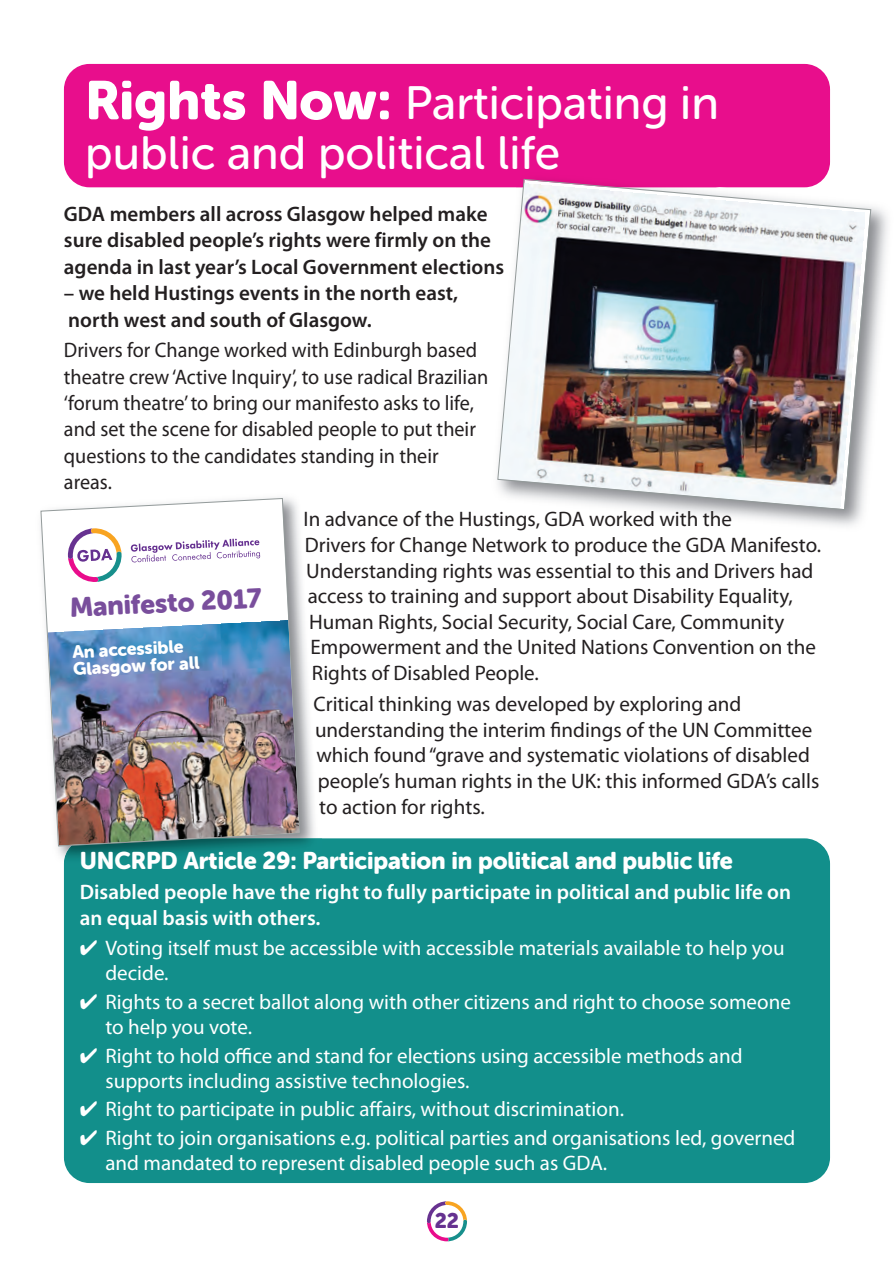
<style>
.page{position:relative;width:894px;height:1264px;background:#fff}
.page>*{position:absolute;margin:0;border:0;box-sizing:border-box;transform-origin:0 0}
.t1{font:46.5px/49.5px "Museo Sans Rounded 500";color:#fff}
.t2{font:26.85px "Museo Sans Rounded 900";color:#794e9c}
.t3{font:24px "Museo Sans Rounded 900";letter-spacing:-.005em;color:#fff}
.t4{font:21px/25.5px "Myriad Pro";color:#231f20}
.t5{font:21px/25.2px "Myriad Pro";color:#fff}
.t6{font:21px/26.4px "Myriad Pro";color:#231f20;scale:.96 1}
.t7{font:600 21px/26.4px "Myriad Pro";color:#231f20}
.t8{font:600 21px/26px "Myriad Pro";color:#fff}
.t9{font:21px "Museo Sans Rounded 900";color:#653290}
.t10{font:17.7px/17.1px "Museo Sans Rounded 900";color:#fff}
.s1{font-family:"Museo Sans Rounded 900";font-size:54px}
</style>
<div class="page">
<div style="left:64px;top:838px;width:765px;height:344px;background:#128f8b;border-radius:26px"></div>
<img style="left:58px;top:582px;width:256px;height:286px">
<img style="left:64px;top:838px;width:259px;height:29px">
<img style="left:40px;top:497px;width:261px;height:349px">
<svg style="left:427px;top:1201px;width:40px;height:39px"></svg>
<div style="left:64px;top:64px;width:765px;height:123px;background:#e80e8c;border-radius:26px"></div>
<img style="left:496px;top:178px;width:375px;height:332px">
<h1 class="t1" style="left:85px;top:78px;width:635px"><span class="s1">Rights Now:</span> Participating in public and political life</h1>
<p class="t7" style="left:64px;top:202px;width:441px">GDA members all across Glasgow helped make sure disabled people’s rights were firmly on the agenda in last year’s Local Government elections</p>
<p class="t7" style="left:64px;top:281px;width:395px">– we held Hustings events in the north east, north west and south of Glasgow.</p>
<p class="t6" style="left:64px;top:338px;width:443px">Drivers for Change worked with Edinburgh based theatre crew ‘Active Inquiry’, to use radical Brazilian ‘forum theatre’ to bring our manifesto asks to life, and set the scene for disabled people to put their questions to the candidates standing in their areas.</p>
<p class="t4" style="left:303px;top:508px;width:430px">In advance of the Hustings, GDA worked with the</p>
<p class="t4" style="left:305px;top:533px;width:517px">Drivers for Change Network to produce the GDA Manifesto.</p>
<p class="t4" style="left:306px;top:559px;width:508px">Understanding rights was essential to this and Drivers had</p>
<p class="t4" style="left:307px;top:584px;width:486px">access to training and support about Disability Equality,</p>
<p class="t4" style="left:309px;top:610px;width:476px">Human Rights, Social Security, Social Care, Community</p>
<p class="t4" style="left:310px;top:635px;width:507px">Empowerment and the United Nations Convention on the</p>
<p class="t4" style="left:312px;top:661px;width:228px">Rights of Disabled People.</p>
<p class="t4" style="left:313px;top:693px;width:507px">Critical thinking was developed by exploring and understanding the interim findings of the UN Committee which found “grave and systematic violations of disabled people’s human rights in the UK: this informed GDA’s calls to action for rights.</p>
<p class="t3" style="left:80px;top:846px;width:654px">UNCRPD Article 29: Participation in political and public life</p>
<p class="t8" style="left:80px;top:880px;width:712px">Disabled people have the right to fully participate in political and public life on an equal basis with others.</p>
<p class="t5" style="left:105px;top:936px;width:680px;text-indent:-26px">✔ Voting itself must be accessible with accessible materials available to help you decide.</p>
<p class="t5" style="left:105px;top:990px;width:686px;text-indent:-26px">✔ Rights to a secret ballot along with other citizens and right to choose someone to help you vote.</p>
<p class="t5" style="left:105px;top:1044px;width:638px;text-indent:-26px">✔ Right to hold office and stand for elections using accessible methods and supports including assistive technologies.</p>
<p class="t5" style="left:80px;top:1098px;width:545px">✔ Right to participate in public affairs, without discrimination.</p>
<p class="t5" style="left:105px;top:1126px;width:691px;text-indent:-26px">✔ Right to join organisations e.g. political parties and organisations led, governed and mandated to represent disabled people such as GDA.</p>
<p class="t2" style="left:69px;top:592px;width:193px;rotate:-3deg">Manifesto 2017</p>
<p class="t10" style="left:72px;top:643px;width:128px;rotate:-3deg">An accessible<br>Glasgow for all</p>
<p class="t9" style="left:434px;top:1208px;width:26px">22</p>
</div>
